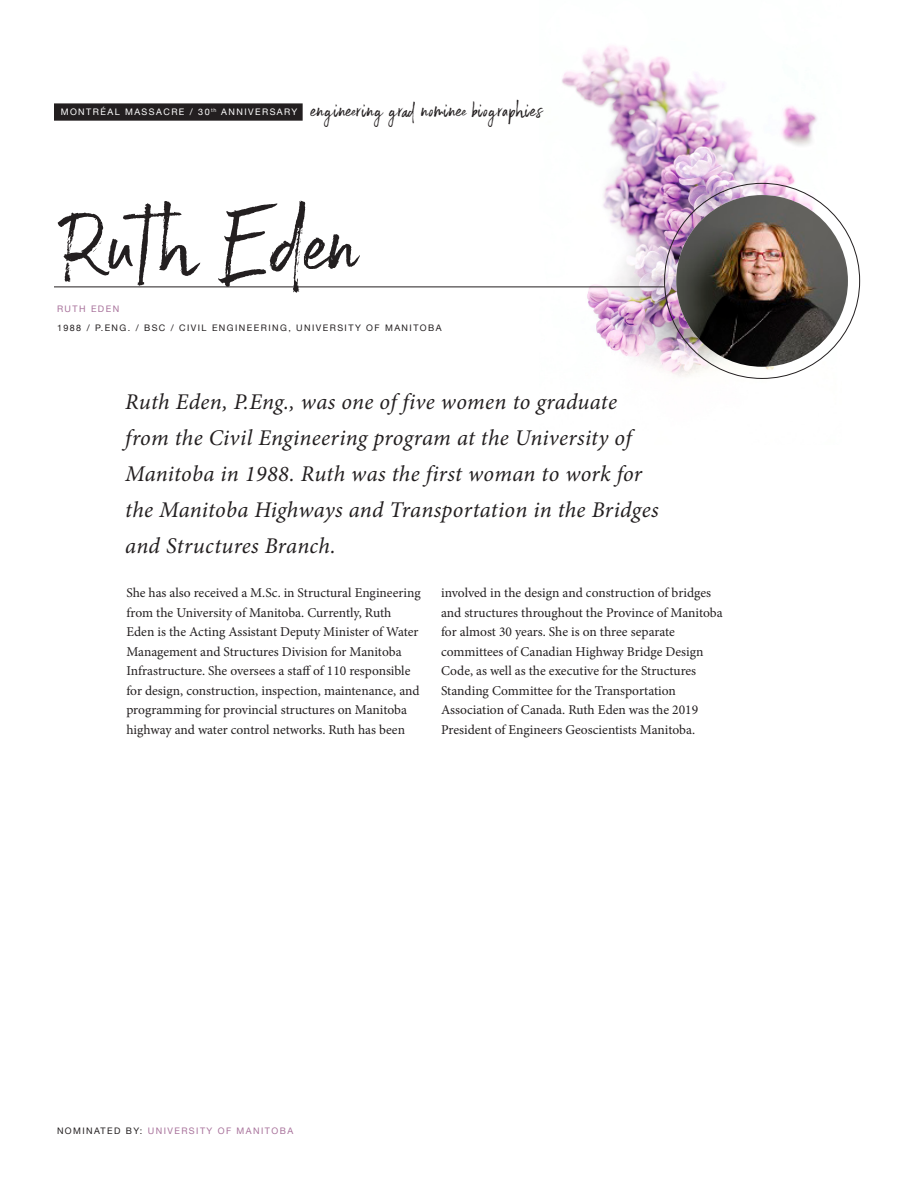
<style>
.page{position:relative;width:918px;height:1188px;background:#fff}
.page>*{position:absolute;margin:0;border:0;box-sizing:border-box;transform-origin:0 0}
.t1{font:118.95px "Emmeline";letter-spacing:-.03em;color:#231f20}
.t2{font:28.65px "Emmeline";letter-spacing:.02em;color:#231f20}
.t3{font:italic 22.5px/36px "Minion Pro";letter-spacing:.01em;color:#231f20}
.t4{font:13.5px/19.5px "Minion Pro";color:#231f20}
.t5{font:9px "Helvetica Neue";letter-spacing:.16em;color:#231f20}
.t6{font:9px "Helvetica Neue";letter-spacing:.16em;color:#a8729b}
.t7{font:9px "Helvetica Neue";letter-spacing:.16em;color:#fff}
.s1{color:#231f20}
</style>
<div class="page">
<img style="left:539px;top:46px;width:303px;height:333px">
<div style="left:54px;top:103px;width:249px;height:18px;background:#231f20"></div>
<img style="left:676px;top:195px;width:172px;height:172px;border-radius:86px">
<hr style="left:54px;top:287px;width:611px;height:1px;background:#231f20">
<p class="t7" style="left:61px;top:105px;width:238px">MONTRÉAL MASSACRE / 30 <sup>th</sup> ANNIVERSARY</p>
<p class="t2" style="left:310px;top:94px;width:234px">engineering grad nominee biographies</p>
<p class="t1" style="left:63px;top:176px;width:294px">Ruth Eden</p>
<p class="t6" style="left:57px;top:302px;width:64px">RUTH EDEN</p>
<p class="t5" style="left:57px;top:321px;width:386px">1988 / P.ENG. / BSC / CIVIL ENGINEERING, UNIVERSITY OF MANITOBA</p>
<p class="t3" style="left:125px;top:384px;width:535px">Ruth Eden, P.Eng., was one of five women to graduate from the Civil Engineering program at the University of Manitoba in 1988. Ruth was the first woman to work for the Manitoba Highways and Transportation in the Bridges and Structures Branch.</p>
<p class="t4" style="left:126px;top:583px;width:296px">She has also received a M.Sc. in Structural Engineering from the University of Manitoba. Currently, Ruth Eden is the Acting Assistant Deputy Minister of Water Management and Structures Division for Manitoba Infrastructure. She oversees a staff of 110 responsible for design, construction, inspection, maintenance, and programming for provincial structures on Manitoba highway and water control networks. Ruth has been</p>
<p class="t4" style="left:441px;top:583px;width:283px">involved in the design and construction of bridges and structures throughout the Province of Manitoba for almost 30 years. She is on three separate committees of Canadian Highway Bridge Design Code, as well as the executive for the Structures Standing Committee for the Transportation Association of Canada. Ruth Eden was the 2019<br>President of Engineers Geoscientists Manitoba.</p>
<p class="t6" style="left:57px;top:1124px;width:238px"><span class="s1">NOMINATED BY:</span> UNIVERSITY OF MANITOBA</p>
</div>
